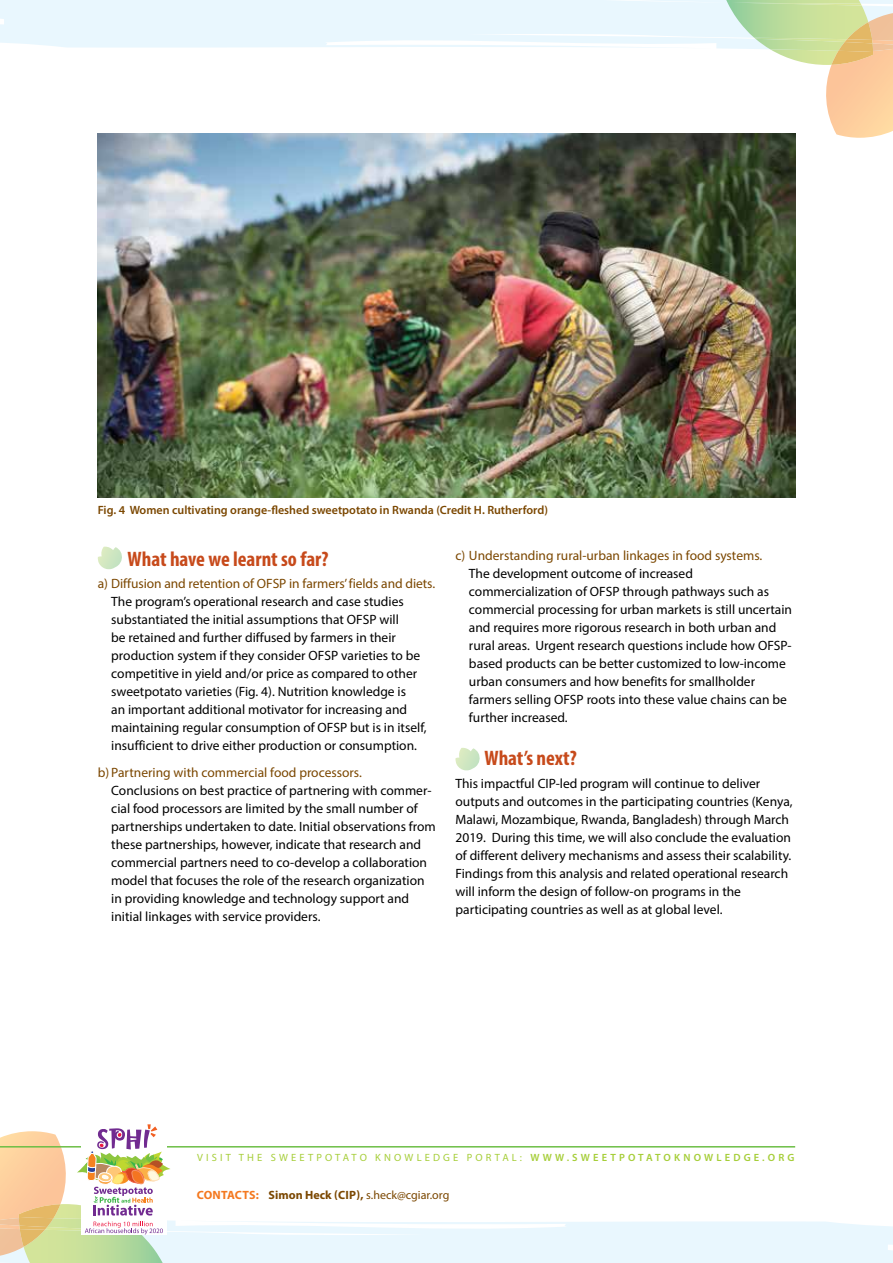
<style>
.page{position:relative;width:893px;height:1263px;background:#fff}
.page>*{position:absolute;margin:0;border:0;box-sizing:border-box;transform-origin:0 0}
.t1{font:700 condensed 21px "Myriad Pro";color:#c74a1b}
.t2{font:13.5px/18px "Myriad Pro";color:#000}
.t3{font:13.5px "Myriad Pro";color:#7b4700}
.t4{font:600 12px "Myriad Pro";color:#7b4700}
.t5{font:12px "Myriad Pro";color:#7b4700}
.t6{font:10.5px "Myriad Pro";letter-spacing:.3em;color:#a6ce39}
.t7{font:600 10.5px "Myriad Pro";letter-spacing:.3em;color:#a6ce39}
.s1{font-weight:600}
.s2{font-weight:700;color:#f47920}
.s3{font-weight:700}
</style>
<div class="page">
<svg style="left:0;top:0;width:726px;height:49px;background:#eaf7fe"></svg>
<svg style="left:726px;top:0;width:167px;height:138px"></svg>
<img style="left:831px;top:39px;width:42px;height:26px">
<img style="left:838px;top:22px;width:35px;height:29px">
<svg style="left:0;top:1124px;width:893px;height:139px"></svg>
<svg style="left:455px;top:748px;width:25px;height:22px"></svg>
<img style="left:98px;top:134px;width:697px;height:363px">
<svg style="left:98px;top:547px;width:24px;height:22px"></svg>
<p class="t4" style="left:98px;top:502px;width:452px">Fig. 4 Women cultivating orange-fleshed sweetpotato in Rwanda (Credit H. Rutherford)</p>
<h1 class="t1" style="left:128px;top:546px;width:202px">What have we learnt so far?</h1>
<p class="t3" style="left:98px;top:575px;width:339px">a) Diffusion and retention of OFSP in farmers’ fields and diets.</p>
<p class="t2" style="left:111px;top:592px;width:317px">The program’s operational research and case studies substantiated the initial assumptions that OFSP will<br>be retained and further diffused by farmers in their production system if they consider OFSP varieties to be competitive in yield and/or price as compared to other sweetpotato varieties (Fig. 4). Nutrition knowledge is<br>an important additional motivator for increasing and maintaining regular consumption of OFSP but is in itself, insufficient to drive either production or consumption.</p>
<p class="t3" style="left:98px;top:764px;width:266px">b) Partnering with commercial food processors.</p>
<p class="t2" style="left:111px;top:781px;width:326px">Conclusions on best practice of partnering with commer&shy;cial food processors are limited by the small number of partnerships undertaken to date. Initial observations from these partnerships, however, indicate that research and commercial partners need to co-develop a collaboration model that focuses the role of the research organization in providing knowledge and technology support and initial linkages with service providers.</p>
<p class="t3" style="left:455px;top:547px;width:308px">c) Understanding rural-urban linkages in food systems.</p>
<p class="t2" style="left:469px;top:564px;width:325px">The development outcome of increased commercialization of OFSP through pathways such as commercial processing for urban markets is still uncertain and requires more rigorous research in both urban and rural areas. Urgent research questions include how OFSP&shy;based products can be better customized to low-income urban consumers and how benefits for smallholder farmers selling OFSP roots into these value chains can be further increased.</p>
<h1 class="t1" style="left:484px;top:745px;width:94px">What’s next?</h1>
<p class="t2" style="left:455px;top:774px;width:339px">This impactful CIP-led program will continue to deliver outputs and outcomes in the participating countries (Kenya, Malawi, Mozambique, Rwanda, Bangladesh) through March 2019. During this time, we will also conclude the evaluation of different delivery mechanisms and assess their scalability.<br>Findings from this analysis and related operational research will inform the design of follow-on programs in the participating countries as well as at global level.</p>
<p class="t6" style="left:197px;top:1151px;width:17px">V isitth</p>
<p class="t6" style="left:257px;top:1151px;width:87px">e Sweet potat</p>
<p class="t6" style="left:360px;top:1151px;width:183px">o Kn owledgeP orta l: <span class="s1">www</span></p>
<p class="t7" style="left:567px;top:1151px;width:54px">.sw eetpotatoknowl</p>
<p class="t7" style="left:725px;top:1151px;width:71px">edge.or g</p>
<p class="t5" style="left:197px;top:1188px;width:254px"><span class="s2">Contacts:</span> <span class="s3">Simon Heck (CIP),</span> s.heck@cgiar.org</p>
</div>
